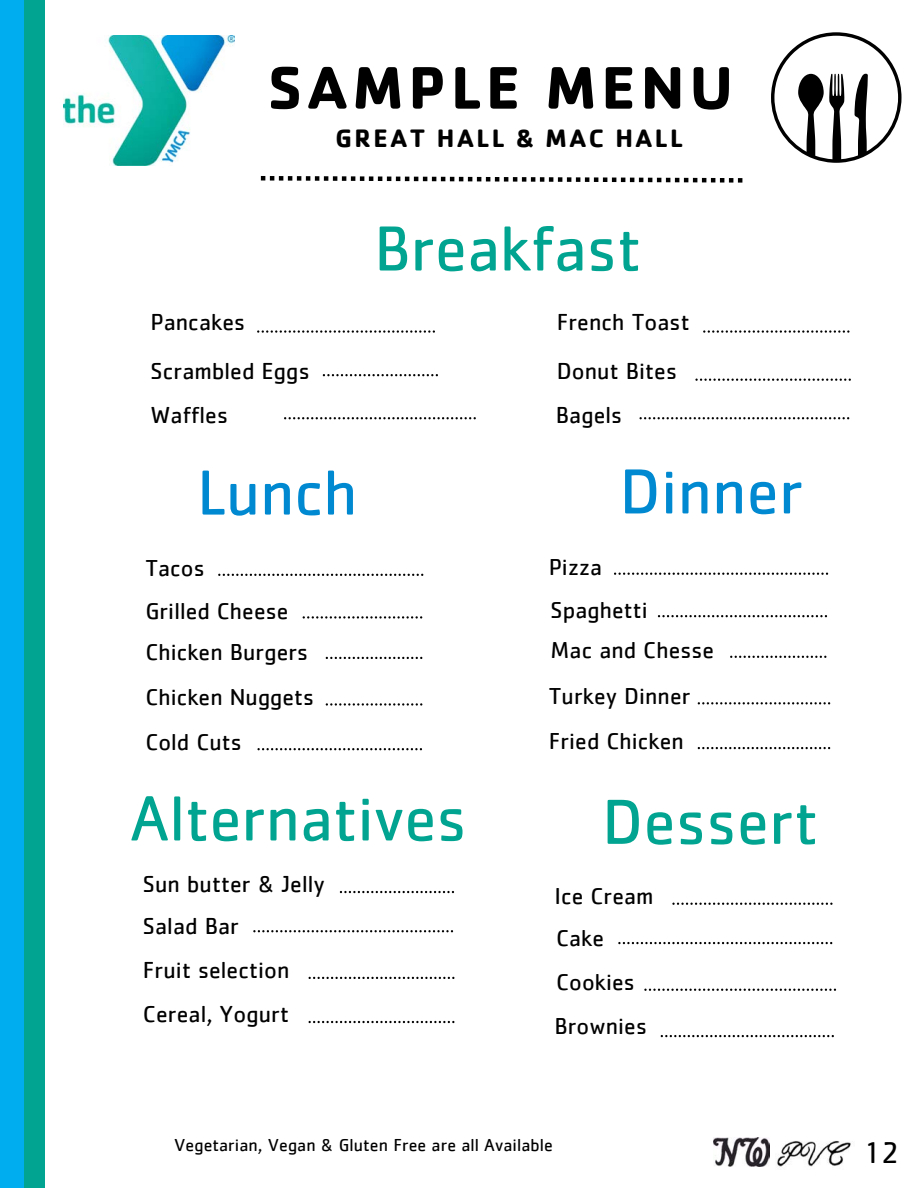
<style>
.page{position:relative;width:918px;height:1188px;background:#fff}
.page>*{position:absolute;margin:0;border:0;box-sizing:border-box;transform-origin:0 0}
.t1{font:65.85px "Cachet";color:#01a490}
.t2{font:65.85px "Cachet";letter-spacing:.005em;color:#0089d0}
.t3{font:700 62.25px "Cachet";letter-spacing:.08em;color:#000}
.t4{font:31.05px "Cachet";color:#000}
.t5{font:700 26.1px "Cachet";letter-spacing:.1em;color:#000}
.t6{font:23.85px "Cachet";letter-spacing:.005em;color:#000}
.t7{font:23.7px/41px "Cachet";letter-spacing:.005em;color:#000}
.t8{font:17.85px "Cachet";letter-spacing:.005em;color:#000}
</style>
<div class="page">
<img style="left:713px;top:1138px;width:57px;height:29px">
<img style="left:777px;top:1141px;width:74px;height:26px">
<svg style="left:257px;top:330px;width:178px;height:3px"></svg>
<svg style="left:218px;top:574px;width:205px;height:2px"></svg>
<svg style="left:614px;top:573px;width:214px;height:2px"></svg>
<svg style="left:340px;top:891px;width:114px;height:2px"></svg>
<svg style="left:323px;top:374px;width:115px;height:2px"></svg>
<svg style="left:303px;top:616px;width:119px;height:3px"></svg>
<svg style="left:658px;top:615px;width:169px;height:2px"></svg>
<svg style="left:309px;top:977px;width:145px;height:2px"></svg>
<svg style="left:284px;top:417px;width:192px;height:2px"></svg>
<svg style="left:730px;top:656px;width:96px;height:2px"></svg>
<svg style="left:253px;top:930px;width:200px;height:2px"></svg>
<svg style="left:326px;top:703px;width:96px;height:3px"></svg>
<svg style="left:698px;top:702px;width:132px;height:2px"></svg>
<svg style="left:695px;top:379px;width:156px;height:2px"></svg>
<svg style="left:257px;top:748px;width:165px;height:2px"></svg>
<svg style="left:698px;top:747px;width:132px;height:2px"></svg>
<img style="left:64px;top:35px;width:171px;height:131px">
<svg style="left:618px;top:942px;width:214px;height:2px"></svg>
<svg style="left:644px;top:989px;width:192px;height:2px"></svg>
<svg style="left:661px;top:1035px;width:173px;height:2px"></svg>
<svg style="left:640px;top:417px;width:209px;height:2px"></svg>
<svg style="left:703px;top:330px;width:146px;height:3px"></svg>
<svg style="left:326px;top:657px;width:96px;height:2px"></svg>
<svg style="left:672px;top:903px;width:161px;height:2px"></svg>
<svg style="left:309px;top:1021px;width:145px;height:2px"></svg>
<svg style="left:771px;top:32px;width:131px;height:131px"></svg>
<svg style="left:261px;top:176px;width:481px;height:7px"></svg>
<div style="left:0;top:0;width:44px;height:1188px;background:linear-gradient(to bottom,#01a490,#01a490)"></div>
<div style="left:0;top:0;width:23px;height:1188px;background:#00aeef"></div>
<h2 class="t3" style="left:268px;top:47px;width:467px">SAMPLE MENU</h2>
<p class="t5" style="left:335px;top:121px;width:349px">GREAT HALL &amp; MAC HALL</p>
<h1 class="t1" style="left:374px;top:219px;width:269px">Breakfast</h1>
<p class="t6" style="left:151px;top:311px;width:96px">Pancakes</p>
<p class="t6" style="left:557px;top:311px;width:134px">French Toast</p>
<p class="t6" style="left:151px;top:361px;width:161px">Scrambled Eggs</p>
<p class="t6" style="left:557px;top:361px;width:122px">Donut Bites</p>
<p class="t6" style="left:151px;top:405px;width:79px">Waffles</p>
<p class="t6" style="left:556px;top:405px;width:68px">Bagels</p>
<h1 class="t2" style="left:197px;top:463px;width:162px">Lunch</h1>
<h1 class="t2" style="left:619px;top:462px;width:185px">Dinner</h1>
<p class="t7" style="left:145px;top:549px;width:61px">Tacos</p>
<p class="t7" style="left:145px;top:591px;width:164px">Grilled Cheese<br>Chicken Burgers</p>
<p class="t7" style="left:145px;top:678px;width:170px">Chicken Nuggets</p>
<p class="t7" style="left:145px;top:723px;width:98px">Cold Cuts</p>
<h1 class="t1" style="left:130px;top:789px;width:338px">Alternatives</h1>
<p class="t6" style="left:143px;top:873px;width:183px">Sun butter &amp; Jelly</p>
<p class="t6" style="left:143px;top:915px;width:98px">Salad Bar</p>
<p class="t6" style="left:143px;top:960px;width:148px">Fruit selection</p>
<p class="t6" style="left:143px;top:1004px;width:148px">Cereal, Yogurt</p>
<p class="t7" style="left:549px;top:547px;width:55px">Pizza</p>
<p class="t7" style="left:551px;top:590px;width:165px">Spaghetti<br>Mac and Chesse</p>
<p class="t7" style="left:549px;top:677px;width:143px">Turkey Dinner</p>
<p class="t7" style="left:549px;top:722px;width:136px">Fried Chicken</p>
<h1 class="t1" style="left:602px;top:792px;width:218px">Dessert</h1>
<p class="t7" style="left:554px;top:877px;width:101px">Ice Cream</p>
<p class="t7" style="left:556px;top:917px;width:80px;line-height:44.1px">Cake<br>Cookies</p>
<p class="t7" style="left:554px;top:1007px;width:94px">Brownies</p>
<p class="t8" style="left:174px;top:1137px;width:380px">Vegetarian, Vegan &amp; Gluten Free are all Available</p>
<h3 class="t4" style="left:863px;top:1138px;width:38px">12</h3>
</div>
